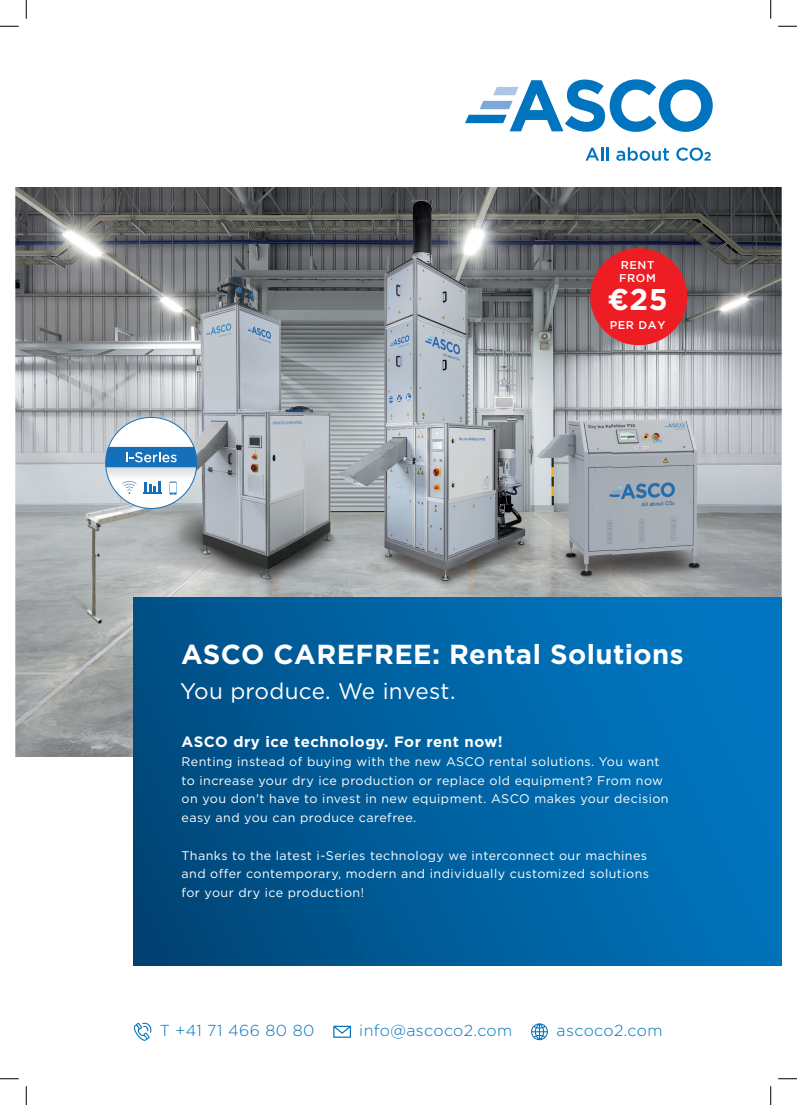
<style>
.page{position:relative;width:797px;height:1105px;background:#fff}
.page>*{position:absolute;margin:0;border:0;box-sizing:border-box;transform-origin:0 0}
.t1{font:700 30px "Gotham";color:#fff}
.t2{font:700 27.5px "Gotham";letter-spacing:.015em;color:#fff}
.t3{font:22.5px "Gotham";letter-spacing:.01em;color:#fff}
.t4{font:300 15.88px "Gotham";letter-spacing:.025em;color:#0074be}
.t5{font:700 15px "Gotham";letter-spacing:.035em;color:#fff}
.t6{font:12.5px/18.8px "Gotham";letter-spacing:.035em;color:#fff}
.t7{font:500 11.25px/12.5px "Gotham";letter-spacing:.05em;color:#fff}
</style>
<div class="page">
<img style="left:16px;top:187px;width:765px;height:569px">
<div style="left:134px;top:597px;width:647px;height:368px;background:linear-gradient(to right,#004b7f,#0078c3)"></div>
<svg style="left:465px;top:79px;width:247px;height:53px"></svg>
<svg style="left:585px;top:147px;width:23px;height:14px"></svg>
<svg style="left:616px;top:147px;width:53px;height:14px"></svg>
<svg style="left:676px;top:147px;width:34px;height:14px"></svg>
<svg style="left:531px;top:1023px;width:17px;height:17px"></svg>
<svg style="left:333px;top:1026px;width:18px;height:12px"></svg>
<svg style="left:133px;top:1022px;width:18px;height:19px"></svg>
<div style="left:105px;top:417px;width:91px;height:91px;background:#fff;border-radius:50%"></div>
<svg style="left:106px;top:447px;width:91px;height:47px"></svg>
<div style="left:590px;top:248px;width:97px;height:97px;background:#ee1d23;border-radius:50%"></div>
<svg style="left:0;top:25px;width:19px;height:2px"></svg>
<svg style="left:778px;top:25px;width:19px;height:2px"></svg>
<svg style="left:0;top:1078px;width:19px;height:1px"></svg>
<svg style="left:778px;top:1078px;width:19px;height:1px"></svg>
<svg style="left:25px;top:0;width:2px;height:19px"></svg>
<svg style="left:25px;top:1086px;width:2px;height:19px"></svg>
<svg style="left:770px;top:0;width:1px;height:19px"></svg>
<svg style="left:770px;top:1086px;width:1px;height:19px"></svg>
<p class="t7" style="left:619px;top:259px;width:38px">RENT<br>FROM</p>
<h1 class="t1" style="left:607px;top:280px;width:62px">€25</h1>
<p class="t7" style="left:609px;top:319px;width:57px">PER DAY</p>
<h2 class="t2" style="left:181px;top:636px;width:504px">ASCO CAREFREE: Rental Solutions</h2>
<h3 class="t3" style="left:180px;top:676px;width:277px">You produce. We invest.</h3>
<p class="t5" style="left:181px;top:732px;width:323px">ASCO dry ice technology. For rent now!</p>
<p class="t6" style="left:181px;top:752px;width:488px">Renting instead of buying with the new ASCO rental solutions. You want to increase your dry ice production or replace old equipment? From now on you don't have to invest in new equipment. ASCO makes your decision easy and you can produce carefree.</p>
<p class="t6" style="left:181px;top:845px;width:469px">Thanks to the latest i-Series technology we interconnect our machines and offer contemporary, modern and individually customized solutions for your dry ice production!</p>
<p class="t4" style="left:160px;top:1020px;width:156px">T +41 71 466 80 80</p>
<p class="t4" style="left:359px;top:1020px;width:154px">info@ascoco2.com</p>
<p class="t4" style="left:556px;top:1020px;width:107px">ascoco2.com</p>
</div>
